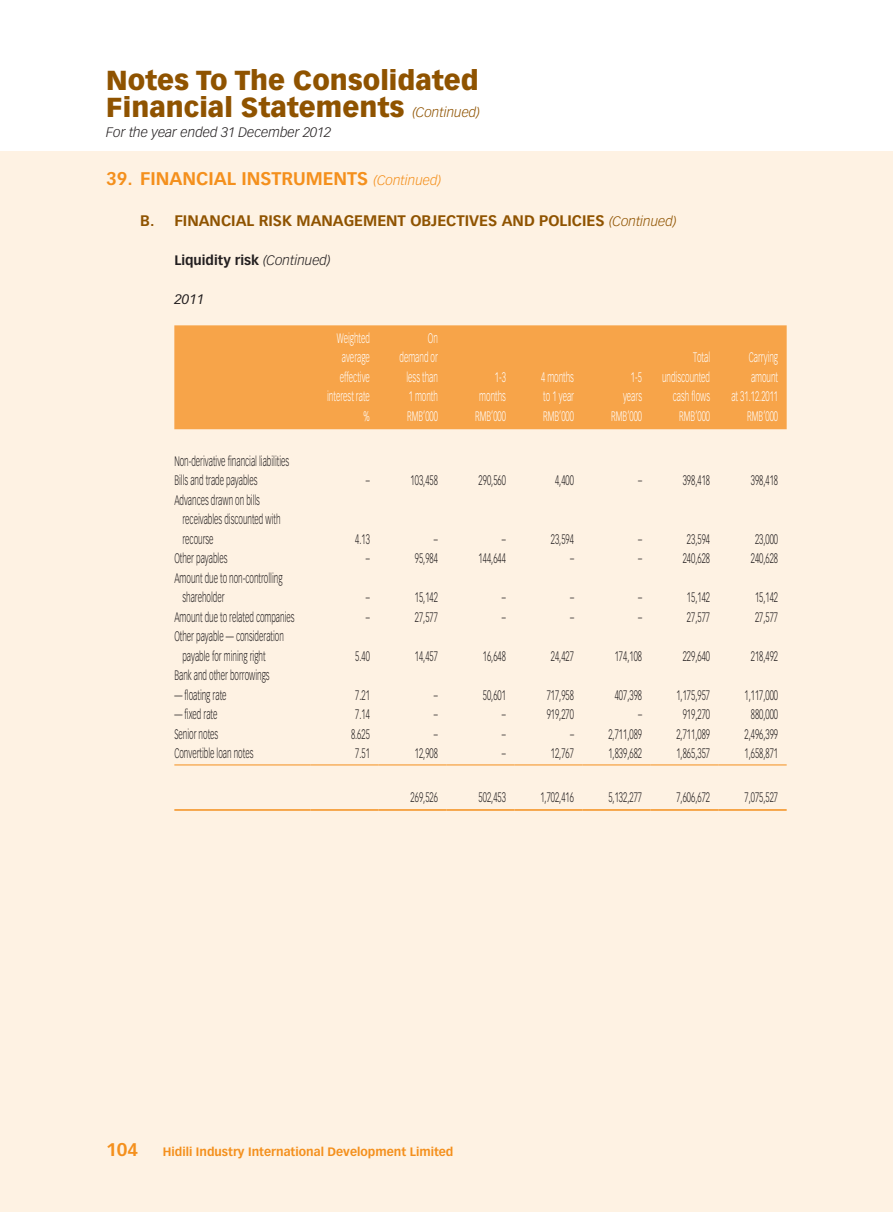
<style>
.page{position:relative;width:893px;height:1212px;background:#fff}
.page>*{position:absolute;margin:0;border:0;box-sizing:border-box;transform-origin:0 0}
.t1{font:900 27px/27px "Vectora LT Std";color:#8f5300}
.t2{font:700 18px "Vectora LT Std";color:#f4901d}
.t3{font:700 15px "Vectora LT Std";color:#8f5300}
.t4{font:300 13.5px/19.5px "Vectora LT Std";color:#231f20;scale:.6 1}
.t5{font:300 13.5px "Vectora LT Std";color:#fff;scale:.6 1}
.t6{font:italic 300 13.5px "Vectora LT Std";color:#231f20}
.t7{font:700 13.5px "Vectora LT Std";color:#231f20}
.t8{font:italic 300 13.5px "Vectora LT Std";color:#8f5300}
.t9{font:italic 13.5px "Vectora LT Std";color:#231f20}
.t10{font:700 12px "Vectora LT Std";color:#f4901d}
.s1{font-weight:300;font-style:italic;font-size:13.5px}
.s2{font-weight:300;font-style:italic}
</style>
<div class="page">
<div style="left:0;top:151px;width:893px;height:1061px;background:#fef2e3"></div>
<div style="left:174px;top:325px;width:613px;height:104px;background:#f7a449"></div>
<hr style="left:174px;top:764px;width:136px;height:1px;background:#f4901d">
<hr style="left:310px;top:764px;width:68px;height:1px;background:#f4901d">
<hr style="left:378px;top:764px;width:68px;height:1px;background:#f4901d">
<hr style="left:446px;top:764px;width:68px;height:1px;background:#f4901d">
<hr style="left:514px;top:764px;width:69px;height:1px;background:#f4901d">
<hr style="left:583px;top:764px;width:68px;height:1px;background:#f4901d">
<hr style="left:651px;top:764px;width:68px;height:1px;background:#f4901d">
<hr style="left:719px;top:764px;width:68px;height:1px;background:#f4901d">
<hr style="left:174px;top:809px;width:136px;height:2px;background:#f4901d">
<hr style="left:310px;top:809px;width:68px;height:2px;background:#f4901d">
<hr style="left:378px;top:809px;width:68px;height:2px;background:#f4901d">
<hr style="left:446px;top:809px;width:68px;height:2px;background:#f4901d">
<hr style="left:514px;top:809px;width:69px;height:2px;background:#f4901d">
<hr style="left:583px;top:809px;width:68px;height:2px;background:#f4901d">
<hr style="left:651px;top:809px;width:68px;height:2px;background:#f4901d">
<hr style="left:719px;top:809px;width:68px;height:2px;background:#f4901d">
<h1 class="t1" style="left:106px;top:67px;width:375px">Notes To The Consolidated<br>Financial Statements <span class="s1">(Continued)</span></h1>
<p class="t6" style="left:106px;top:124px;width:226px">For the year ended 31 December 2012</p>
<h2 class="t2" style="left:106px;top:168px;width:336px">39. FINANCIAL INSTRUMENTS <span class="s1">(Continued)</span></h2>
<p class="t3" style="left:140px;top:211px;width:90px">B. FINANCIAL</p>
<p class="t3" style="left:259px;top:211px;width:10px">RISK</p>
<p class="t3" style="left:297px;top:211px;width:48px">MANAGEME</p>
<p class="t3" style="left:386px;top:211px;width:34px">NT OBJECTI</p>
<p class="t3" style="left:469px;top:211px;width:89px">VES AND POLICIES</p>
<p class="t8" style="left:609px;top:213px;width:69px">(Continued)</p>
<p class="t7" style="left:174px;top:252px;width:158px">LIQUIDITY RISK <span class="s2">(Continued)</span></p>
<p class="t9" style="left:174px;top:291px;width:32px">2011</p>
<p class="t5" style="left:337px;top:330px;width:57px">Weighted</p>
<p class="t5" style="left:428px;top:330px;width:18px">On</p>
<p class="t5" style="left:342px;top:349px;width:48px">average</p>
<p class="t5" style="left:400px;top:349px;width:66px">demand or</p>
<p class="t5" style="left:693px;top:349px;width:30px">Total</p>
<p class="t5" style="left:749px;top:349px;width:51px">Carrying</p>
<p class="t5" style="left:340px;top:369px;width:52px">effective</p>
<p class="t5" style="left:406px;top:369px;width:54px">less than</p>
<p class="t5" style="left:495px;top:369px;width:20px">1-3</p>
<p class="t5" style="left:541px;top:369px;width:57px">4 months</p>
<p class="t5" style="left:631px;top:369px;width:20px">1-5</p>
<p class="t5" style="left:662px;top:369px;width:82px">undiscounted</p>
<p class="t5" style="left:751px;top:369px;width:47px">amount</p>
<p class="t5" style="left:327px;top:388px;width:73px">interest rate</p>
<p class="t5" style="left:409px;top:388px;width:50px">1 month</p>
<p class="t5" style="left:479px;top:388px;width:46px">months</p>
<p class="t5" style="left:543px;top:388px;width:53px">to 1 year</p>
<p class="t5" style="left:623px;top:388px;width:33px">years</p>
<p class="t5" style="left:673px;top:388px;width:64px">cash flows</p>
<p class="t5" style="left:731px;top:388px;width:79px">at 31.12.2011</p>
<p class="t5" style="left:364px;top:408px;width:12px">%</p>
<p class="t5" style="left:407px;top:408px;width:53px">RMB’000</p>
<p class="t5" style="left:475px;top:408px;width:53px">RMB’000</p>
<p class="t5" style="left:543px;top:408px;width:53px">RMB’000</p>
<p class="t5" style="left:611px;top:408px;width:53px">RMB’000</p>
<p class="t5" style="left:679px;top:408px;width:53px">RMB’000</p>
<p class="t5" style="left:747px;top:408px;width:53px">RMB’000</p>
<p class="t4" style="left:174px;top:452px;width:193px">Non-derivative financial liabilities<br>Bills and trade payables</p>
<p class="t4" style="left:366px;top:471px;width:8px">–</p>
<p class="t4" style="left:411px;top:471px;width:47px">103,458</p>
<p class="t4" style="left:479px;top:471px;width:47px">290,560</p>
<p class="t4" style="left:555px;top:471px;width:33px">4,400</p>
<p class="t4" style="left:638px;top:471px;width:8px">–</p>
<p class="t4" style="left:683px;top:471px;width:47px">398,418</p>
<p class="t4" style="left:751px;top:471px;width:47px">398,418</p>
<p class="t4" style="left:182px;top:490px;width:165px;text-indent:-8px">Advances drawn on bills receivables discounted with recourse</p>
<p class="t4" style="left:355px;top:529px;width:26px">4.13</p>
<p class="t4" style="left:434px;top:529px;width:8px">–</p>
<p class="t4" style="left:502px;top:529px;width:8px">–</p>
<p class="t4" style="left:551px;top:529px;width:40px">23,594</p>
<p class="t4" style="left:638px;top:529px;width:8px">–</p>
<p class="t4" style="left:687px;top:529px;width:40px">23,594</p>
<p class="t4" style="left:755px;top:529px;width:40px">23,000</p>
<p class="t4" style="left:174px;top:549px;width:90px">Other payables</p>
<p class="t4" style="left:366px;top:549px;width:8px">–</p>
<p class="t4" style="left:415px;top:549px;width:40px">95,984</p>
<p class="t4" style="left:479px;top:549px;width:47px">144,644</p>
<p class="t4" style="left:570px;top:549px;width:8px">–</p>
<p class="t4" style="left:638px;top:549px;width:8px">–</p>
<p class="t4" style="left:683px;top:549px;width:47px">240,628</p>
<p class="t4" style="left:751px;top:549px;width:47px">240,628</p>
<p class="t4" style="left:182px;top:568px;width:168px;text-indent:-8px">Amount due to non-controlling shareholder</p>
<p class="t4" style="left:366px;top:588px;width:8px">–</p>
<p class="t4" style="left:415px;top:588px;width:40px">15,142</p>
<p class="t4" style="left:502px;top:588px;width:8px">–</p>
<p class="t4" style="left:570px;top:588px;width:8px">–</p>
<p class="t4" style="left:638px;top:588px;width:8px">–</p>
<p class="t4" style="left:687px;top:588px;width:40px">15,142</p>
<p class="t4" style="left:755px;top:588px;width:40px">15,142</p>
<p class="t4" style="left:174px;top:607px;width:202px">Amount due to related companies</p>
<p class="t4" style="left:366px;top:607px;width:8px">–</p>
<p class="t4" style="left:415px;top:607px;width:40px">27,577</p>
<p class="t4" style="left:502px;top:607px;width:8px">–</p>
<p class="t4" style="left:570px;top:607px;width:8px">–</p>
<p class="t4" style="left:638px;top:607px;width:8px">–</p>
<p class="t4" style="left:687px;top:607px;width:40px">27,577</p>
<p class="t4" style="left:755px;top:607px;width:40px">27,577</p>
<p class="t4" style="left:182px;top:627px;width:171px;text-indent:-8px">Other payable — consideration payable for mining right</p>
<p class="t4" style="left:355px;top:646px;width:26px">5.40</p>
<p class="t4" style="left:415px;top:646px;width:40px">14,457</p>
<p class="t4" style="left:483px;top:646px;width:40px">16,648</p>
<p class="t4" style="left:551px;top:646px;width:40px">24,427</p>
<p class="t4" style="left:615px;top:646px;width:47px">174,108</p>
<p class="t4" style="left:683px;top:646px;width:47px">229,640</p>
<p class="t4" style="left:751px;top:646px;width:47px">218,492</p>
<p class="t4" style="left:174px;top:666px;width:160px">Bank and other borrowings</p>
<p class="t4" style="left:174px;top:685px;width:89px">— floating rate</p>
<p class="t4" style="left:355px;top:685px;width:26px">7.21</p>
<p class="t4" style="left:434px;top:685px;width:8px">–</p>
<p class="t4" style="left:483px;top:685px;width:40px">50,601</p>
<p class="t4" style="left:547px;top:685px;width:47px">717,958</p>
<p class="t4" style="left:615px;top:685px;width:47px">407,398</p>
<p class="t4" style="left:676px;top:685px;width:58px">1,175,957</p>
<p class="t4" style="left:744px;top:685px;width:58px">1,117,000</p>
<p class="t4" style="left:174px;top:705px;width:74px">— fixed rate</p>
<p class="t4" style="left:355px;top:705px;width:26px">7.14</p>
<p class="t4" style="left:434px;top:705px;width:8px">–</p>
<p class="t4" style="left:502px;top:705px;width:8px">–</p>
<p class="t4" style="left:547px;top:705px;width:47px">919,270</p>
<p class="t4" style="left:638px;top:705px;width:8px">–</p>
<p class="t4" style="left:683px;top:705px;width:47px">919,270</p>
<p class="t4" style="left:751px;top:705px;width:47px">880,000</p>
<p class="t4" style="left:174px;top:724px;width:75px">Senior notes</p>
<p class="t4" style="left:351px;top:724px;width:33px">8.625</p>
<p class="t4" style="left:434px;top:724px;width:8px">–</p>
<p class="t4" style="left:502px;top:724px;width:8px">–</p>
<p class="t4" style="left:570px;top:724px;width:8px">–</p>
<p class="t4" style="left:608px;top:724px;width:58px">2,711,089</p>
<p class="t4" style="left:676px;top:724px;width:58px">2,711,089</p>
<p class="t4" style="left:744px;top:724px;width:58px">2,496,399</p>
<p class="t4" style="left:174px;top:744px;width:133px">Convertible loan notes</p>
<p class="t4" style="left:355px;top:744px;width:26px">7.51</p>
<p class="t4" style="left:415px;top:744px;width:40px">12,908</p>
<p class="t4" style="left:502px;top:744px;width:8px">–</p>
<p class="t4" style="left:551px;top:744px;width:40px">12,767</p>
<p class="t4" style="left:608px;top:744px;width:58px">1,839,682</p>
<p class="t4" style="left:676px;top:744px;width:58px">1,865,357</p>
<p class="t4" style="left:744px;top:744px;width:58px">1,658,871</p>
<p class="t4" style="left:411px;top:788px;width:47px">269,526</p>
<p class="t4" style="left:479px;top:788px;width:47px">502,453</p>
<p class="t4" style="left:540px;top:788px;width:58px">1,702,416</p>
<p class="t4" style="left:608px;top:788px;width:58px">5,132,277</p>
<p class="t4" style="left:676px;top:788px;width:58px">7,606,672</p>
<p class="t4" style="left:744px;top:788px;width:58px">7,075,527</p>
<h2 class="t2" style="left:106px;top:1139px;width:33px">104</h2>
<p class="t10" style="left:163px;top:1145px;width:292px">HIDILI INDUSTRY INTERNATIONAL DEVELOPMENT LIMITED</p>
</div>
